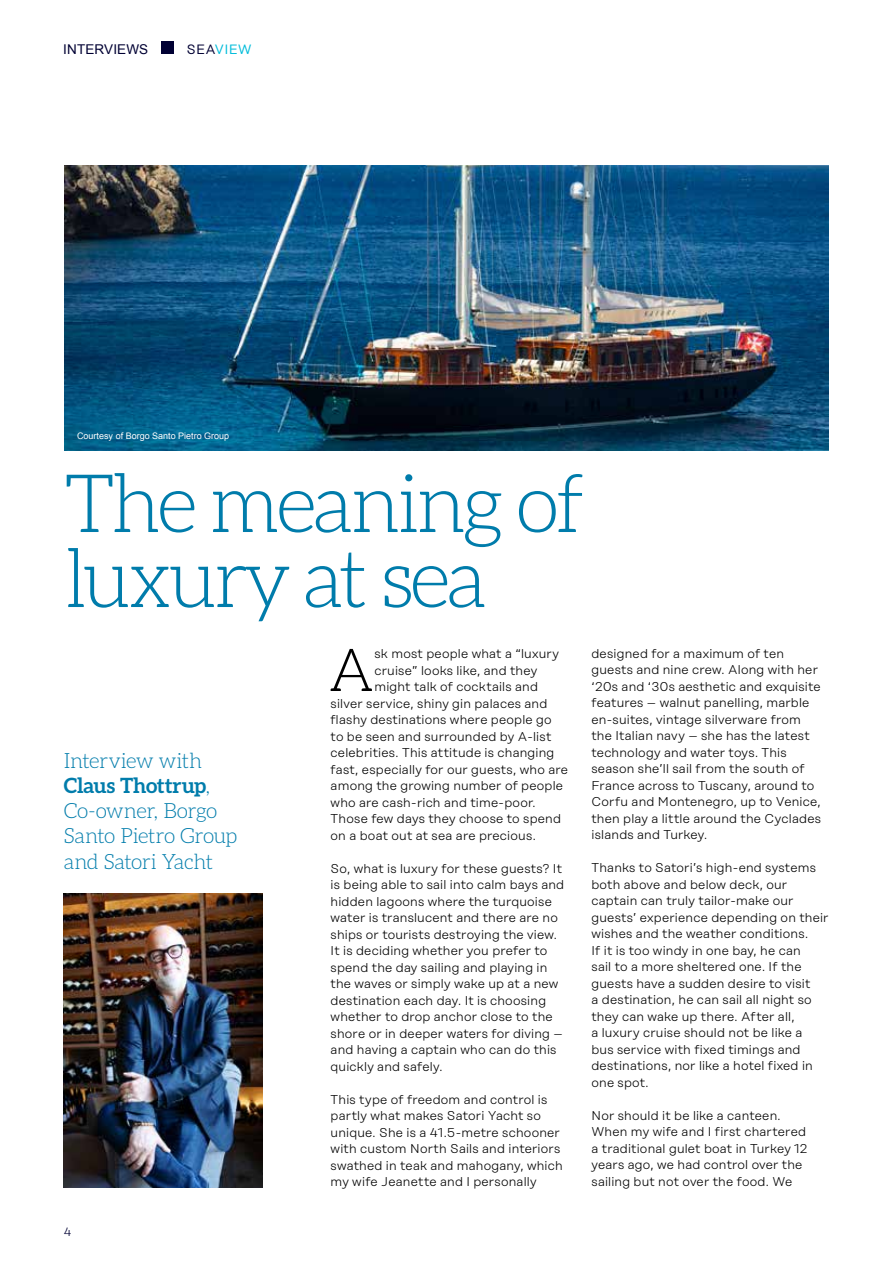
<style>
.page{position:relative;width:893px;height:1263px;background:#fff}
.page>*{position:absolute;margin:0;border:0;box-sizing:border-box;transform-origin:0 0}
.t1{font:300 81px/75px "Aleo";letter-spacing:-.05em;color:#007cab}
.t2{font:300 59.4px "Aleo";color:#000}
.t3{font:300 21px/25.2px "Aleo";letter-spacing:-.02em;color:#007cab}
.t4{font:13.5px "Arial";letter-spacing:.01em;color:#003}
.t5{font:13.5px "Rational Display";letter-spacing:.01em;color:#00bcda}
.t6{font:300 12.75px/16.5px "Rational Display";letter-spacing:.015em;color:#000}
.t7{font:300 12px "Rational Display";color:#003}
.t8{font:9px "Arial";color:#fff}
.s1{color:#003}
.s2{font-weight:700}
</style>
<div class="page">
<img style="left:64px;top:166px;width:765px;height:285px">
<img style="left:64px;top:894px;width:199px;height:293px">
<div style="left:161px;top:41px;width:13px;height:13px;background:#003"></div>
<p class="t4" style="left:63px;top:41px;width:86px">INTERVIEWS</p>
<p class="t5" style="left:186px;top:42px;width:67px"><span class="s1">SEA</span>VIEW</p>
<p class="t8" style="left:77px;top:430px;width:154px">Courtesy of Borgo Santo Pietro Group</p>
<h1 class="t1" style="left:64px;top:466px;width:523px">The meaning of luxury at sea</h1>
<h3 class="t3" style="left:64px;top:748px;width:175px">Interview with<br><span class="s2">Claus Thottrup</span>,<br>Co-owner, Borgo<br>Santo Pietro Group and Satori Yacht</h3>
<h2 class="t2" style="left:328px;top:638px;width:47px">A</h2>
<p class="t6" style="left:374px;top:645px;width:186px">sk most people what a “luxury</p>
<p class="t6" style="left:374px;top:662px;width:164px">cruise” looks like, and they</p>
<p class="t6" style="left:374px;top:678px;width:165px">might talk of cocktails and</p>
<p class="t6" style="left:331px;top:695px;width:218px">silver service, shiny gin palaces and</p>
<p class="t6" style="left:331px;top:711px;width:223px">flashy destinations where people go</p>
<p class="t6" style="left:331px;top:728px;width:222px">to be seen and surrounded by A-list</p>
<p class="t6" style="left:331px;top:744px;width:225px">celebrities. This attitude is changing</p>
<p class="t6" style="left:331px;top:761px;width:239px">fast, especially for our guests, who are</p>
<p class="t6" style="left:331px;top:777px;width:234px">among the growing number of people</p>
<p class="t6" style="left:331px;top:794px;width:207px">who are cash-rich and time-poor.</p>
<p class="t6" style="left:331px;top:810px;width:232px">Those few days they choose to spend</p>
<p class="t6" style="left:331px;top:827px;width:207px">on a boat out at sea are precious.</p>
<p class="t6" style="left:331px;top:860px;width:235px">So, what is luxury for these guests? It is being able to sail into calm bays and hidden lagoons where the turquoise water is translucent and there are no ships or tourists destroying the view.<br>It is deciding whether you prefer to spend the day sailing and playing in the waves or simply wake up at a new destination each day. It is choosing whether to drop anchor close to the shore or in deeper waters for diving – and having a captain who can do this quickly and safely.</p>
<p class="t6" style="left:331px;top:1091px;width:234px">This type of freedom and control is partly what makes Satori Yacht so unique. She is a 41.5-metre schooner with custom North Sails and interiors swathed in teak and mahogany, which my wife Jeanette and I personally</p>
<p class="t6" style="left:591px;top:645px;width:231px">designed for a maximum of ten guests and nine crew. Along with her ‘20s and ‘30s aesthetic and exquisite features – walnut panelling, marble en-suites, vintage silverware from the Italian navy – she has the latest technology and water toys. This season she’ll sail from the south of France across to Tuscany, around to Corfu and Montenegro, up to Venice, then play a little around the Cyclades islands and Turkey.</p>
<p class="t6" style="left:591px;top:860px;width:239px">Thanks to Satori’s high-end systems both above and below deck, our captain can truly tailor-make our guests’ experience depending on their wishes and the weather conditions.<br>If it is too windy in one bay, he can<br>sail to a more sheltered one. If the guests have a sudden desire to visit<br>a destination, he can sail all night so they can wake up there. After all,<br>a luxury cruise should not be like a<br>bus service with fixed timings and destinations, nor like a hotel fixed in one spot.</p>
<p class="t6" style="left:591px;top:1107px;width:218px">Nor should it be like a canteen.<br>When my wife and I first chartered a traditional gulet boat in Turkey 12 years ago, we had control over the sailing but not over the food. We</p>
<p class="t7" style="left:64px;top:1225px;width:9px">4</p>
</div>
